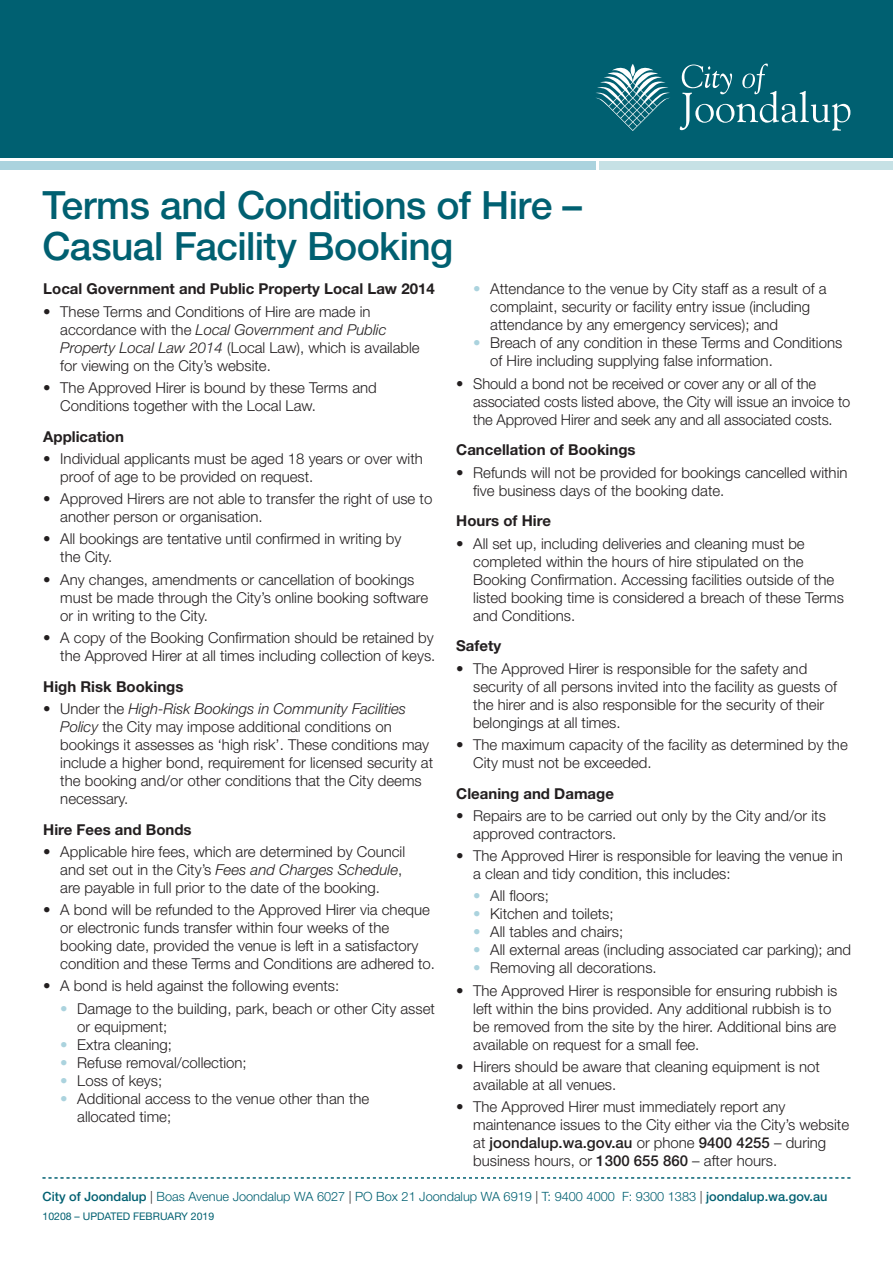
<style>
.page{position:relative;width:893px;height:1263px;background:#fff}
.page>*{position:absolute;margin:0;border:0;box-sizing:border-box;transform-origin:0 0}
.MAIN_HEAD__Light{font:500 39px/40.5px "Helvetica Neue";letter-spacing:-.015em;color:#006071}
.t1{font:300 15px/18px "Helvetica Neue";color:#231f20}
.TEXT__Body_Sub_Headi{font:700 15px "Helvetica Neue";color:#231f20}
.t2{font:300 12.75px "Helvetica Neue";color:#006071}
.t3{font:10.5px "Helvetica Neue";color:#006071}
.s1{font-style:italic}
.s2{color:#abd3de}
.s3{font-weight:500}
.s4{color:#231f20}
</style>
<div class="page">
<div style="left:0;top:0;width:893px;height:157px;background:#006071"></div>
<svg style="left:596px;top:64px;width:254px;height:67px"></svg>
<div style="left:0;top:162px;width:595px;height:8px;background:#abd3de"></div>
<div style="left:600px;top:162px;width:293px;height:8px;background:#c6e1e5"></div>
<svg style="left:43px;top:1177px;width:807px;height:1px"></svg>
<p class="MAIN_HEAD__Light" style="left:43px;top:185px;width:541px">Terms and Conditions of Hire –<br>Casual Facility Booking</p>
<p class="TEXT__Body_Sub_Headi" style="left:43px;top:280px;width:393px">Local Government and Public Property Local Law 2014</p>
<p class="t1" style="left:60px;top:302px;width:361px;text-indent:-17px">• These Terms and Conditions of Hire are made in accordance with the <span class="s1">Local Government and Public Property Local Law 2014</span> (Local Law), which is available for viewing on the City’s website.</p>
<p class="t1" style="left:60px;top:378px;width:318px;text-indent:-17px">• The Approved Hirer is bound by these Terms and<br>Conditions together with the Local Law.</p>
<p class="TEXT__Body_Sub_Headi" style="left:43px;top:427px;width:82px">Application</p>
<p class="t1" style="left:60px;top:449px;width:364px;text-indent:-17px">• Individual applicants must be aged 18 years or over with proof of age to be provided on request.</p>
<p class="t1" style="left:60px;top:489px;width:374px;text-indent:-17px">• Approved Hirers are not able to transfer the right of use to another person or organisation.</p>
<p class="t1" style="left:60px;top:530px;width:343px;text-indent:-17px">• All bookings are tentative until confirmed in writing by the City.</p>
<p class="t1" style="left:60px;top:570px;width:369px;text-indent:-17px">• Any changes, amendments or cancellation of bookings must be made through the City’s online booking software or in writing to the City.</p>
<p class="t1" style="left:43px;top:628px;width:394px;text-align:right">• A copy of the Booking Confirmation should be retained by the Approved Hirer at all times including collection of keys.</p>
<p class="TEXT__Body_Sub_Headi" style="left:43px;top:677px;width:142px">High Risk Bookings</p>
<p class="t1" style="left:60px;top:699px;width:374px;text-indent:-17px">• Under the <span class="s1">High-Risk Bookings in Community Facilities Policy</span> the City may impose additional conditions on bookings it assesses as ‘high risk’. These conditions may include a higher bond, requirement for licensed security at the booking and/or other conditions that the City deems necessary.</p>
<p class="TEXT__Body_Sub_Headi" style="left:43px;top:820px;width:150px">Hire Fees and Bonds</p>
<p class="t1" style="left:60px;top:842px;width:346px;text-indent:-17px">• Applicable hire fees, which are determined by Council and set out in the City’s <span class="s1">Fees and Charges Schedule</span>, are payable in full prior to the date of the booking.</p>
<p class="t1" style="left:60px;top:900px;width:376px;text-indent:-17px">• A bond will be refunded to the Approved Hirer via cheque or electronic funds transfer within four weeks of the booking date, provided the venue is left in a satisfactory condition and these Terms and Conditions are adhered to.</p>
<p class="t1" style="left:43px;top:977px;width:297px">• A bond is held against the following events:</p>
<p class="t1" style="left:77px;top:999px;width:359px;text-indent:-17px"><span class="s2">•</span> Damage to the building, park, beach or other City asset or equipment;</p>
<p class="t1" style="left:60px;top:1035px;width:113px"><span class="s2">•</span> Extra cleaning;</p>
<p class="t1" style="left:60px;top:1053px;width:188px"><span class="s2">•</span> Refuse removal/collection;</p>
<p class="t1" style="left:60px;top:1071px;width:104px"><span class="s2">•</span> Loss of keys;</p>
<p class="t1" style="left:77px;top:1089px;width:294px;text-indent:-17px"><span class="s2">•</span> Additional access to the venue other than the allocated time;</p>
<p class="t1" style="left:490px;top:280px;width:338px;text-indent:-17px"><span class="s2">•</span> Attendance to the venue by City staff as a result of a complaint, security or facility entry issue (including attendance by any emergency services); and</p>
<p class="t1" style="left:490px;top:334px;width:354px;text-indent:-17px"><span class="s2">•</span> Breach of any condition in these Terms and Conditions of Hire including supplying false information.</p>
<p class="t1" style="left:473px;top:374px;width:379px;text-indent:-17px">• Should a bond not be received or cover any or all of the associated costs listed above, the City will issue an invoice to the Approved Hirer and seek any and all associated costs.</p>
<p class="TEXT__Body_Sub_Headi" style="left:456px;top:441px;width:181px">Cancellation of Bookings</p>
<p class="t1" style="left:473px;top:463px;width:376px;text-indent:-17px">• Refunds will not be provided for bookings cancelled within five business days of the booking date.</p>
<p class="TEXT__Body_Sub_Headi" style="left:456px;top:512px;width:96px">Hours of Hire</p>
<p class="t1" style="left:473px;top:534px;width:372px;text-indent:-17px">• All set up, including deliveries and cleaning must be completed within the hours of hire stipulated on the Booking Confirmation. Accessing facilities outside of the listed booking time is considered a breach of these Terms and Conditions.</p>
<p class="TEXT__Body_Sub_Headi" style="left:456px;top:637px;width:47px">Safety</p>
<p class="t1" style="left:473px;top:659px;width:365px;text-indent:-17px">• The Approved Hirer is responsible for the safety and security of all persons invited into the facility as guests of the hirer and is also responsible for the security of their belongings at all times.</p>
<p class="t1" style="left:473px;top:735px;width:376px;text-indent:-17px">• The maximum capacity of the facility as determined by the<br>City must not be exceeded.</p>
<p class="TEXT__Body_Sub_Headi" style="left:456px;top:784px;width:159px">Cleaning and Damage</p>
<p class="t1" style="left:473px;top:806px;width:354px;text-indent:-17px">• Repairs are to be carried out only by the City and/or its approved contractors.</p>
<p class="t1" style="left:473px;top:846px;width:371px;text-indent:-17px">• The Approved Hirer is responsible for leaving the venue in a clean and tidy condition, this includes:</p>
<p class="t1" style="left:473px;top:887px;width:77px"><span class="s2">•</span> All floors;</p>
<p class="t1" style="left:473px;top:905px;width:142px"><span class="s2">•</span> Kitchen and toilets;</p>
<p class="t1" style="left:473px;top:923px;width:152px"><span class="s2">•</span> All tables and chairs;</p>
<p class="t1" style="left:473px;top:941px;width:379px"><span class="s2">•</span> All external areas (including associated car parking); and</p>
<p class="t1" style="left:473px;top:959px;width:185px"><span class="s2">•</span> Removing all decorations.</p>
<p class="t1" style="left:473px;top:981px;width:366px;text-indent:-17px">• The Approved Hirer is responsible for ensuring rubbish is left within the bins provided. Any additional rubbish is to be removed from the site by the hirer. Additional bins are available on request for a small fee.</p>
<p class="t1" style="left:473px;top:1057px;width:348px;text-indent:-17px">• Hirers should be aware that cleaning equipment is not available at all venues.</p>
<p class="t1" style="left:473px;top:1097px;width:377px;text-indent:-17px">• The Approved Hirer must immediately report any maintenance issues to the City either via the City’s website at <span class="s3">joondalup.wa.gov.au</span> or phone <span class="s3">9400 4255</span> – during business hours, or <span class="s3">1300 655 860</span> – after hours.</p>
<p class="t2" style="left:43px;top:1188px;width:786px"><span class="s3">City of Joondalup</span> <span class="s4">|</span> Boas Avenue Joondalup WA 6027 <span class="s4">|</span> PO Box 21 Joondalup WA 6919 <span class="s4">|</span> T: 9400 4000 F: 9300 1383 <span class="s4">|</span> <span class="s3">joondalup.wa.gov.au</span></p>
<p class="t3" style="left:43px;top:1210px;width:173px">10208 – UPDATED FEBRUARY 2019</p>
</div>
